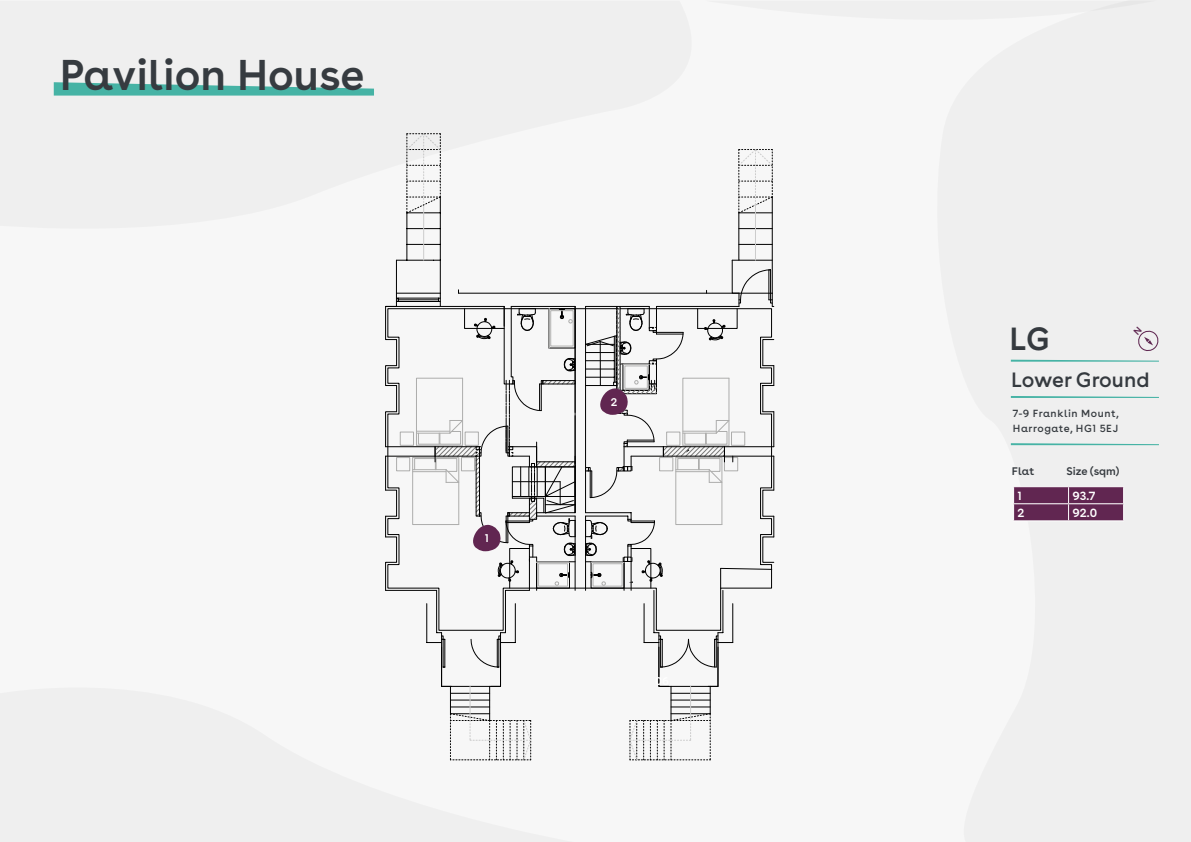
<style>
.page{position:relative;width:1191px;height:842px;background:#f7f7f7}
.page>*{position:absolute;margin:0;border:0;box-sizing:border-box;transform-origin:0 0}
.t1{font:600 43px "Buenos Aires";color:#353a3f}
.t2{font:600 32px "Buenos Aires";color:#353a3f}
.t3{font:22px "Buenos Aires";color:#353a3f}
.t4{font:600 12px "Buenos Aires";color:#fff}
.t5{font:600 11.4px "Buenos Aires";color:#fff}
.t6{font:11px/15.6px "Buenos Aires";letter-spacing:.05em;color:#353a3f}
.t7{font:600 11px "Buenos Aires";color:#353a3f}
</style>
<div class="page">
<svg style="left:53px;top:82px;width:322px;height:14px;fill:#46b3a5"></svg>
<svg style="left:1010px;top:0;width:149px;height:446px"></svg>
<svg style="left:1010px;top:1px;width:147px;height:20px"></svg>
<hr style="left:1013px;top:486px;width:55px;height:1px;background:#fff">
<hr style="left:1068px;top:486px;width:56px;height:1px;background:#fff">
<svg style="left:1013px;top:487px;width:111px;height:33px;background:#6a335b"></svg>
<hr style="left:1013px;top:520px;width:55px;height:1px;background:#fff">
<hr style="left:1068px;top:520px;width:56px;height:1px;background:#fff">
<svg style="left:385px;top:133px;width:389px;height:628px"></svg>
<svg style="left:1133px;top:326px;width:26px;height:27px"></svg>
<h1 class="t1" style="left:60px;top:38px;width:306px">Pavilion House</h1>
<p class="t5" style="left:485px;top:529px;width:6px">1</p>
<p class="t5" style="left:610px;top:392px;width:8px">2</p>
<p class="t5" style="left:655px;top:672px;width:16px">06</p>
<h2 class="t2" style="left:1009px;top:312px;width:42px">LG</h2>
<h3 class="t3" style="left:1011px;top:366px;width:140px">Lower Ground</h3>
<p class="t6" style="left:1012px;top:405px;width:108px">7-9 Franklin Mount,<br>Harrogate, HG1 5EJ</p>
<p class="t7" style="left:1012px;top:462px;width:24px">Flat</p>
<p class="t7" style="left:1066px;top:462px;width:54px">Size (sqm)</p>
<p class="t4" style="left:1017px;top:485px;width:6px">1</p>
<p class="t4" style="left:1072px;top:485px;width:24px">93.7</p>
<p class="t4" style="left:1017px;top:503px;width:8px">2</p>
<p class="t4" style="left:1072px;top:503px;width:26px">92.0</p>
</div>
